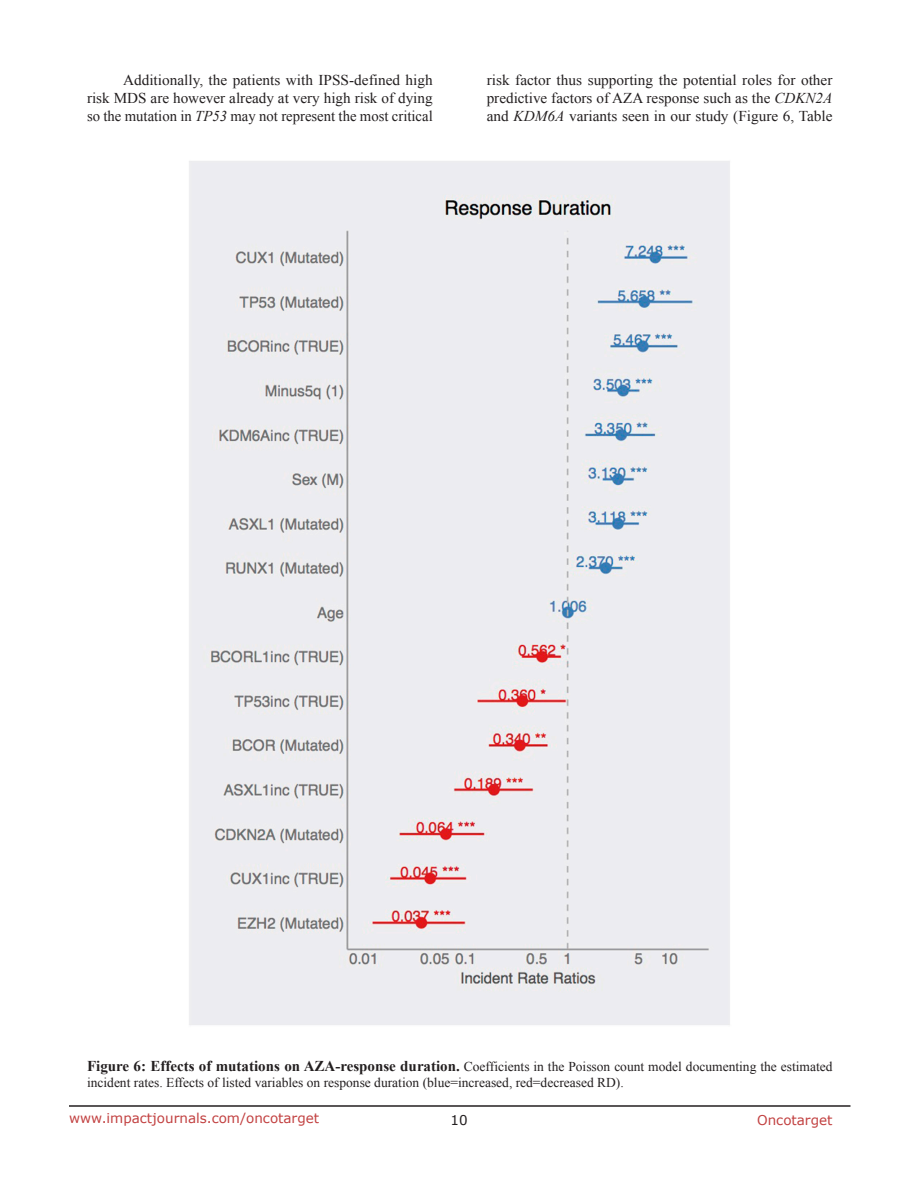
<style>
.page{position:relative;width:918px;height:1188px;background:#fff}
.page>*{position:absolute;margin:0;border:0;box-sizing:border-box;transform-origin:0 0}
.BodyText{font:15px/18px "Times New Roman";color:#231f20;text-align:justify}
.figuretext{font:13.5px/16.2px "Times New Roman";color:#231f20}
.t1{font:13.5px "Verdana";color:#c24141}
.t2{font:13.5px "Verdana";color:#231f20}
.s1{font-style:italic}
.s2{font-weight:700;font-size:15px}
</style>
<div class="page">
<hr style="left:69px;top:1105px;width:781px;height:2px;background:#231f20">
<img style="left:189px;top:161px;width:541px;height:864px">
<p class="BodyText" style="left:87px;top:71px;width:347px;text-indent:36px">Additionally, the patients with IPSS-defined high risk MDS are however already at very high risk of dying so the mutation in <span class="s1">TP53</span> may not represent the most critical</p>
<p class="BodyText" style="left:487px;top:71px;width:347px">risk factor thus supporting the potential roles for other predictive factors of AZA response such as the <span class="s1">CDKN2A </span>and <span class="s1">KDM6A</span> variants seen in our study (Figure 6, Table</p>
<p class="figuretext" style="left:87px;top:1058px;width:747px"><span class="s2">Figure 6: Effects of mutations on AZA-response duration.</span> Coefficients in the Poisson count model documenting the estimated incident rates. Effects of listed variables on response duration (blue=increased, red=decreased RD).</p>
<p class="t1" style="left:69px;top:1109px;width:252px">www.impactjournals.com/oncotarget</p>
<p class="t2" style="left:450px;top:1111px;width:19px">10</p>
<p class="t1" style="left:757px;top:1111px;width:77px">Oncotarget</p>
</div>
